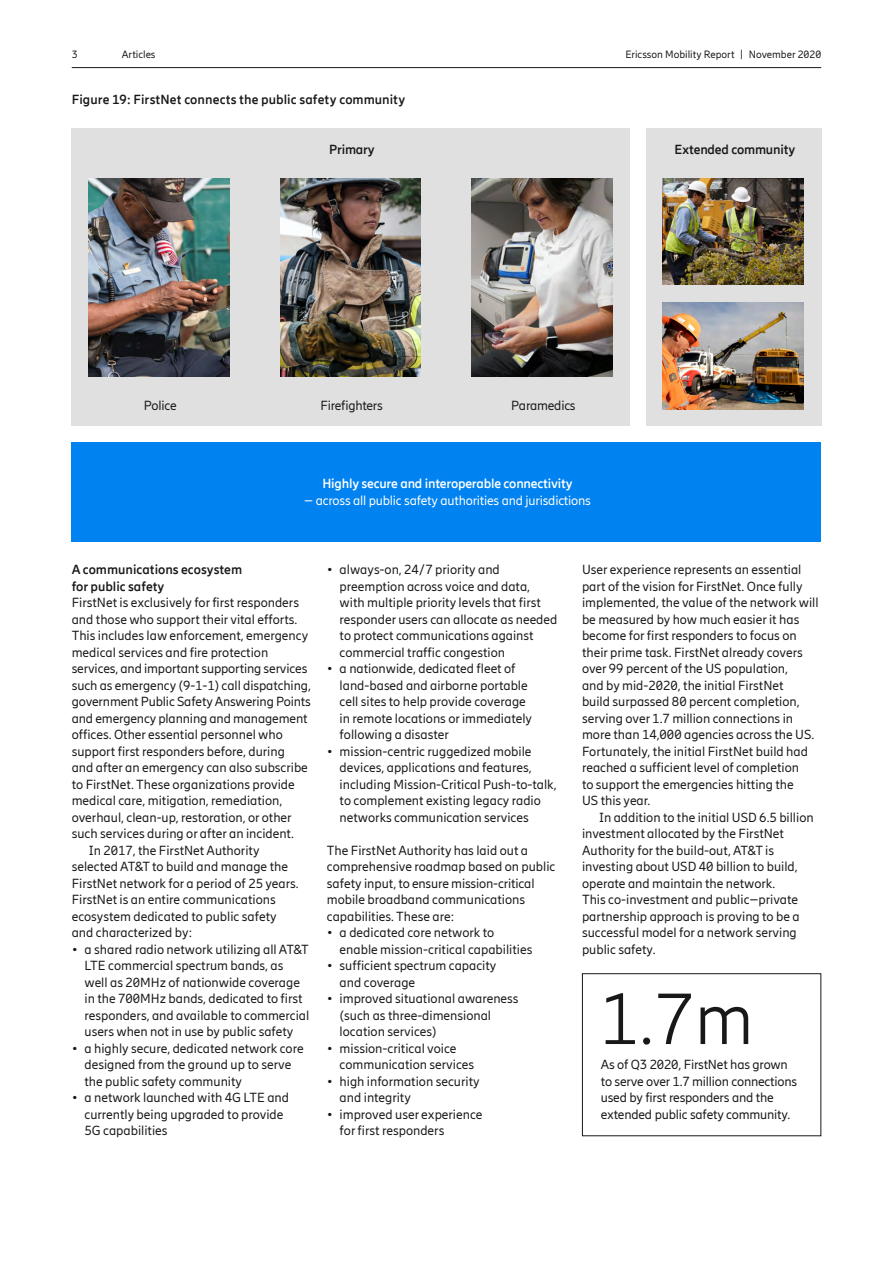
<style>
.page{position:relative;width:893px;height:1263px;background:#fff}
.page>*{position:absolute;margin:0;border:0;box-sizing:border-box;transform-origin:0 0}
.t1{font:300 72px "Ericsson Hilda";color:#181818}
.t2{font:13.2px/16.5px "Ericsson Hilda";color:#181818}
.t3{font:700 13.2px/16.5px "Ericsson Hilda";color:#181818}
.t4{font:13.2px "Ericsson Hilda";letter-spacing:-.015em;color:#fff}
.t5{font:700 13.2px "Ericsson Hilda";letter-spacing:-.015em;color:#fff}
.t6{font:10.5px "Ericsson Hilda";color:#181818}
</style>
<div class="page">
<hr style="left:72px;top:67px;width:749px;height:1px;background:#181818">
<div style="left:72px;top:129px;width:558px;height:297px;background:#e0e0e0"></div>
<div style="left:646px;top:129px;width:175px;height:297px;background:#e0e0e0"></div>
<img style="left:89px;top:178px;width:140px;height:198px">
<img style="left:472px;top:178px;width:140px;height:198px">
<img style="left:280px;top:178px;width:140px;height:198px">
<img style="left:663px;top:178px;width:140px;height:107px">
<img style="left:663px;top:303px;width:140px;height:106px">
<div style="left:72px;top:442px;width:749px;height:99px;background:#0082f0"></div>
<div style="left:582px;top:973px;width:239px;height:163px;border:1px solid #181818"></div>
<p class="t6" style="left:72px;top:49px;width:7px">3</p>
<p class="t6" style="left:122px;top:49px;width:35px">Articles</p>
<p class="t6" style="left:625px;top:49px;width:197px">Ericsson Mobility Report | November 2020</p>
<p class="t3" style="left:72px;top:91px;width:335px">Figure 19: FirstNet connects the public safety community</p>
<p class="t3" style="left:329px;top:142px;width:47px">Primary</p>
<p class="t3" style="left:674px;top:142px;width:122px">Extended community</p>
<p class="t2" style="left:144px;top:397px;width:34px">Police</p>
<p class="t2" style="left:320px;top:397px;width:64px">Firefighters</p>
<p class="t2" style="left:511px;top:397px;width:66px">Paramedics</p>
<p class="t5" style="left:322px;top:476px;width:252px">Highly secure and interoperable connectivity</p>
<p class="t4" style="left:304px;top:493px;width:288px">– across all public safety authorities and jurisdictions</p>
<p class="t3" style="left:72px;top:561px;width:172px">A communications ecosystem for public safety</p>
<p class="t2" style="left:72px;top:594px;width:229px">FirstNet is exclusively for first responders</p>
<p class="t2" style="left:72px;top:611px;width:227px">and those who support their vital efforts.</p>
<p class="t2" style="left:72px;top:627px;width:238px">This includes law enforcement, emergency</p>
<p class="t2" style="left:72px;top:644px;width:198px">medical services and fire protection</p>
<p class="t2" style="left:72px;top:660px;width:237px">services, and important supporting services</p>
<p class="t2" style="left:72px;top:677px;width:241px">such as emergency (9-1-1) call dispatching,</p>
<p class="t2" style="left:72px;top:693px;width:241px">government Public Safety Answering Points</p>
<p class="t2" style="left:72px;top:710px;width:237px">and emergency planning and management</p>
<p class="t2" style="left:72px;top:726px;width:213px">offices. Other essential personnel who</p>
<p class="t2" style="left:72px;top:743px;width:215px">support first responders before, during</p>
<p class="t2" style="left:72px;top:759px;width:238px">and after an emergency can also subscribe</p>
<p class="t2" style="left:72px;top:776px;width:225px">to FirstNet. These organizations provide</p>
<p class="t2" style="left:72px;top:792px;width:212px">medical care, mitigation, remediation,</p>
<p class="t2" style="left:72px;top:809px;width:221px">overhaul, clean-up, restoration, or other</p>
<p class="t2" style="left:72px;top:825px;width:224px">such services during or after an incident.</p>
<p class="t2" style="left:89px;top:842px;width:172px">In 2017, the FirstNet Authority</p>
<p class="t2" style="left:72px;top:858px;width:218px">selected AT&amp;T to build and manage the</p>
<p class="t2" style="left:72px;top:875px;width:228px">FirstNet network for a period of 25 years.</p>
<p class="t2" style="left:72px;top:891px;width:205px">FirstNet is an entire communications</p>
<p class="t2" style="left:72px;top:908px;width:206px">ecosystem dedicated to public safety</p>
<p class="t2" style="left:72px;top:924px;width:122px">and characterized by:</p>
<p class="t2" style="left:85px;top:941px;width:226px;text-indent:-13px">• a shared radio network utilizing all AT&amp;T LTE commercial spectrum bands, as well as 20MHz of nationwide coverage in the 700MHz bands, dedicated to first responders, and available to commercial users when not in use by public safety</p>
<p class="t2" style="left:85px;top:1040px;width:221px;text-indent:-13px">• a highly secure, dedicated network core designed from the ground up to serve the public safety community</p>
<p class="t2" style="left:85px;top:1089px;width:206px;text-indent:-13px">• a network launched with 4G LTE and currently being upgraded to provide<br>5G capabilities</p>
<p class="t2" style="left:340px;top:561px;width:219px;text-indent:-13px">• always-on, 24/7 priority and preemption across voice and data, with multiple priority levels that first responder users can allocate as needed to protect communications against commercial traffic congestion</p>
<p class="t2" style="left:340px;top:660px;width:194px;text-indent:-13px">• a nationwide, dedicated fleet of land-based and airborne portable cell sites to help provide coverage in remote locations or immediately following a disaster</p>
<p class="t2" style="left:340px;top:743px;width:218px;text-indent:-13px">• mission-centric ruggedized mobile devices, applications and features, including Mission-Critical Push-to-talk, to complement existing legacy radio networks communication services</p>
<p class="t2" style="left:327px;top:842px;width:230px">The FirstNet Authority has laid out a comprehensive roadmap based on public safety input, to ensure mission-critical mobile broadband communications capabilities. These are:</p>
<p class="t2" style="left:340px;top:924px;width:194px;text-indent:-13px">• a dedicated core network to enable mission-critical capabilities</p>
<p class="t2" style="left:340px;top:957px;width:158px;text-indent:-13px">• sufficient spectrum capacity and coverage</p>
<p class="t2" style="left:340px;top:990px;width:180px;text-indent:-13px">• improved situational awareness (such as three-dimensional location services)</p>
<p class="t2" style="left:340px;top:1040px;width:136px;text-indent:-13px">• mission-critical voice communication services</p>
<p class="t2" style="left:340px;top:1073px;width:141px;text-indent:-13px">• high information security and integrity</p>
<p class="t2" style="left:340px;top:1106px;width:144px;text-indent:-13px">• improved user experience for first responders</p>
<p class="t2" style="left:582px;top:561px;width:238px">User experience represents an essential part of the vision for FirstNet. Once fully implemented, the value of the network will be measured by how much easier it has become for first responders to focus on their prime task. FirstNet already covers over 99 percent of the US population,<br>and by mid-2020, the initial FirstNet<br>build surpassed 80 percent completion, serving over 1.7 million connections in more than 14,000 agencies across the US.<br>Fortunately, the initial FirstNet build had reached a sufficient level of completion<br>to support the emergencies hitting the<br>US this year.</p>
<p class="t2" style="left:582px;top:809px;width:233px;text-indent:17px">In addition to the initial USD 6.5 billion investment allocated by the FirstNet Authority for the build-out, AT&amp;T is investing about USD 40 billion to build, operate and maintain the network.<br>This co-investment and public–private partnership approach is proving to be a successful model for a network serving public safety.</p>
<h1 class="t1" style="left:599px;top:978px;width:156px">1.7m</h1>
<p class="t2" style="left:601px;top:1056px;width:198px">As of Q3 2020, FirstNet has grown to serve over 1.7 million connections used by first responders and the extended public safety community.</p>
</div>
